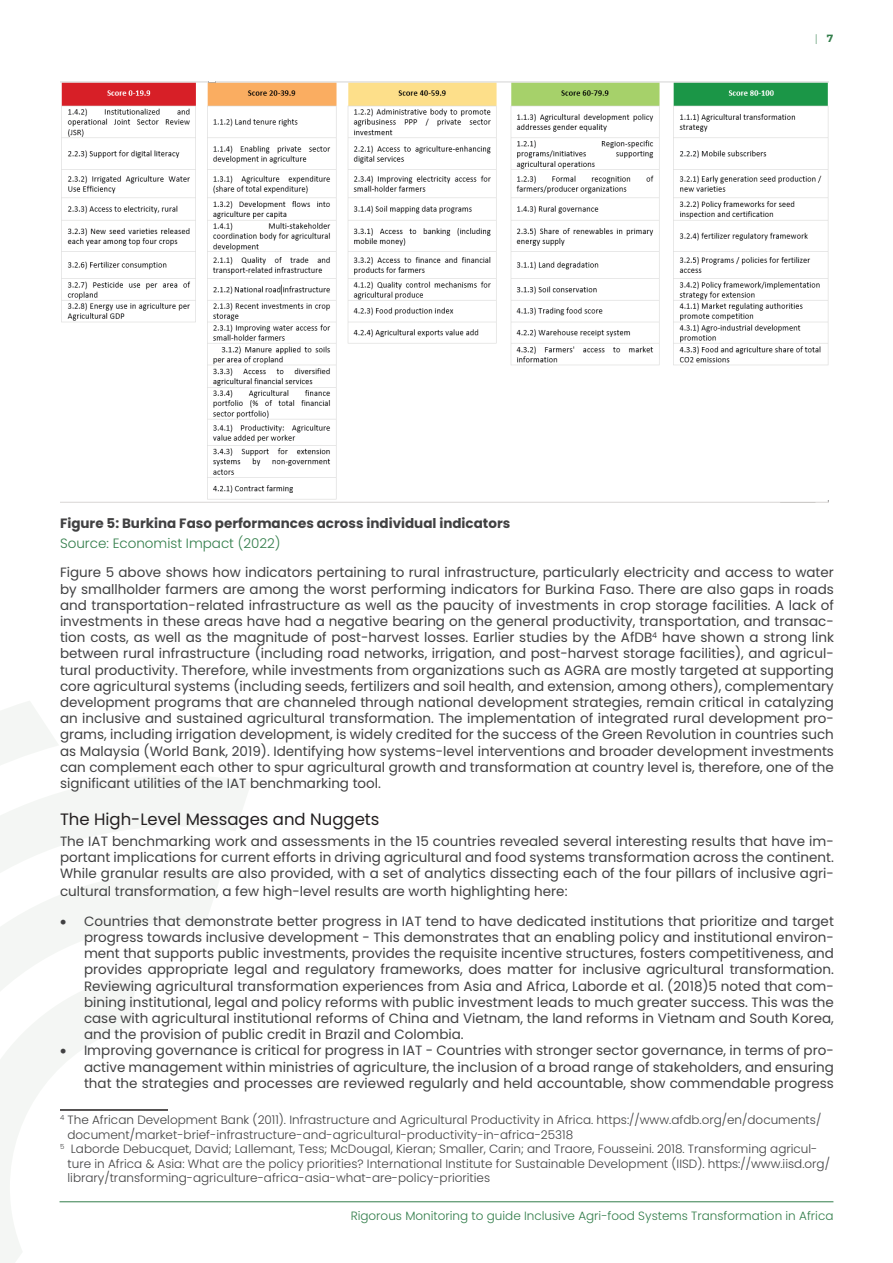
<style>
.page{position:relative;width:893px;height:1263px;background:#fff}
.page>*{position:absolute;margin:0;border:0;box-sizing:border-box;transform-origin:0 0}
.Normal_headline{font:16.5px "Poppins";color:#231f20}
.t1{font:13.5px/16.2px "Poppins";color:#414142;text-align:justify}
.t2{font:700 13.5px "Poppins";color:#414142}
.t3{font:300 13.5px "Poppins";color:#327d4a}
.t4{font:300 12px/14.4px "Poppins";color:#414142}
.t5{font:300 12px "Poppins";color:#327d4a}
.t6{font:300 10.5px "Montserrat";color:#327d4a}
.s1{font-weight:700}
</style>
<div class="page">
<svg style="left:137px;top:776px;width:114px;height:55px;fill:#f4f6f4"></svg>
<svg style="left:137px;top:872px;width:84px;height:54px;fill:#f4f6f4"></svg>
<hr style="left:60px;top:1201px;width:773px;height:1px;background:#327d4a">
<img style="left:60px;top:81px;width:769px;height:422px">
<hr style="left:60px;top:1109px;width:108px;height:2px;background:#231f20">
<svg style="left:0;top:701px;width:137px;height:562px"></svg>
<p class="t6" style="left:815px;top:31px;width:20px">| <span class="s1">7</span></p>
<p class="t2" style="left:60px;top:516px;width:452px">Figure 5: Burkina Faso performances across individual indicators</p>
<p class="t3" style="left:60px;top:535px;width:222px">Source: Economist Impact (2022)</p>
<p class="t1" style="left:60px;top:565px;width:775px">Figure 5 above shows how indicators pertaining to rural infrastructure, particularly electricity and access to water by smallholder farmers are among the worst performing indicators for Burkina Faso. There are also gaps in roads and transportation-related infrastructure as well as the paucity of investments in crop storage facilities. A lack of investments in these areas have had a negative bearing on the general productivity, transportation, and transac&shy;tion costs, as well as the magnitude of post-harvest losses. Earlier studies by the AfDB<sup>4</sup> have shown a strong link between rural infrastructure (including road networks, irrigation, and post-harvest storage facilities), and agricul&shy;tural productivity. Therefore, while investments from organizations such as AGRA are mostly targeted at supporting core agricultural systems (including seeds, fertilizers and soil health, and extension, among others), complementary development programs that are channeled through national development strategies, remain critical in catalyzing an inclusive and sustained agricultural transformation. The implementation of integrated rural development pro&shy;grams, including irrigation development, is widely credited for the success of the Green Revolution in countries such as Malaysia (World Bank, 2019). Identifying how systems-level interventions and broader development investments can complement each other to spur agricultural growth and transformation at country level is, therefore, one of the significant utilities of the IAT benchmarking tool.</p>
<p class="Normal_headline" style="left:60px;top:809px;width:321px">The High-Level Messages and Nuggets</p>
<p class="t1" style="left:60px;top:833px;width:775px">The IAT benchmarking work and assessments in the 15 countries revealed several interesting results that have im&shy;portant implications for current efforts in driving agricultural and food systems transformation across the continent.<br>While granular results are also provided, with a set of analytics dissecting each of the four pillars of inclusive agri-</p>
<p class="t1" style="left:60px;top:883px;width:509px">cultural transformation, a few high-level results are worth highlighting here:</p>
<p class="t1" style="left:84px;top:913px;width:751px;text-indent:-24px">• Countries that demonstrate better progress in IAT tend to have dedicated institutions that prioritize and target progress towards inclusive development - This demonstrates that an enabling policy and institutional environ&shy;ment that supports public investments, provides the requisite incentive structures, fosters competitiveness, and provides appropriate legal and regulatory frameworks, does matter for inclusive agricultural transformation.<br>Reviewing agricultural transformation experiences from Asia and Africa, Laborde et al. (2018)5 noted that com&shy;bining institutional, legal and policy reforms with public investment leads to much greater success. This was the case with agricultural institutional reforms of China and Vietnam, the land reforms in Vietnam and South Korea, and the provision of public credit in Brazil and Colombia.</p>
<p class="t1" style="left:84px;top:1042px;width:751px;text-indent:-24px">• Improving governance is critical for progress in IAT - Countries with stronger sector governance, in terms of pro&shy;active management within ministries of agriculture, the inclusion of a broad range of stakeholders, and ensuring that the strategies and processes are reviewed regularly and held accountable, show commendable progress</p>
<p class="t4" style="left:68px;top:1113px;width:755px;text-indent:-8px"><sup>4</sup> The African Development Bank (2011). Infrastructure and Agricultural Productivity in Africa. https://www.afdb.org/en/documents/ document/market-brief-infrastructure-and-agricultural-productivity-in-africa-25318</p>
<p class="t4" style="left:68px;top:1142px;width:764px;text-indent:-8px"><sup>5</sup> Laborde Debucquet, David; Lallemant, Tess; McDougal, Kieran; Smaller, Carin; and Traore, Fousseini. 2018. Transforming agricul&shy;ture in Africa &amp; Asia: What are the policy priorities? International Institute for Sustainable Development (IISD). https://www.iisd.org/ library/transforming-agriculture-africa-asia-what-are-policy-priorities</p>
<p class="t5" style="left:351px;top:1209px;width:484px">Rigorous Monitoring to guide Inclusive Agri-food Systems Transformation in Africa</p>
</div>
